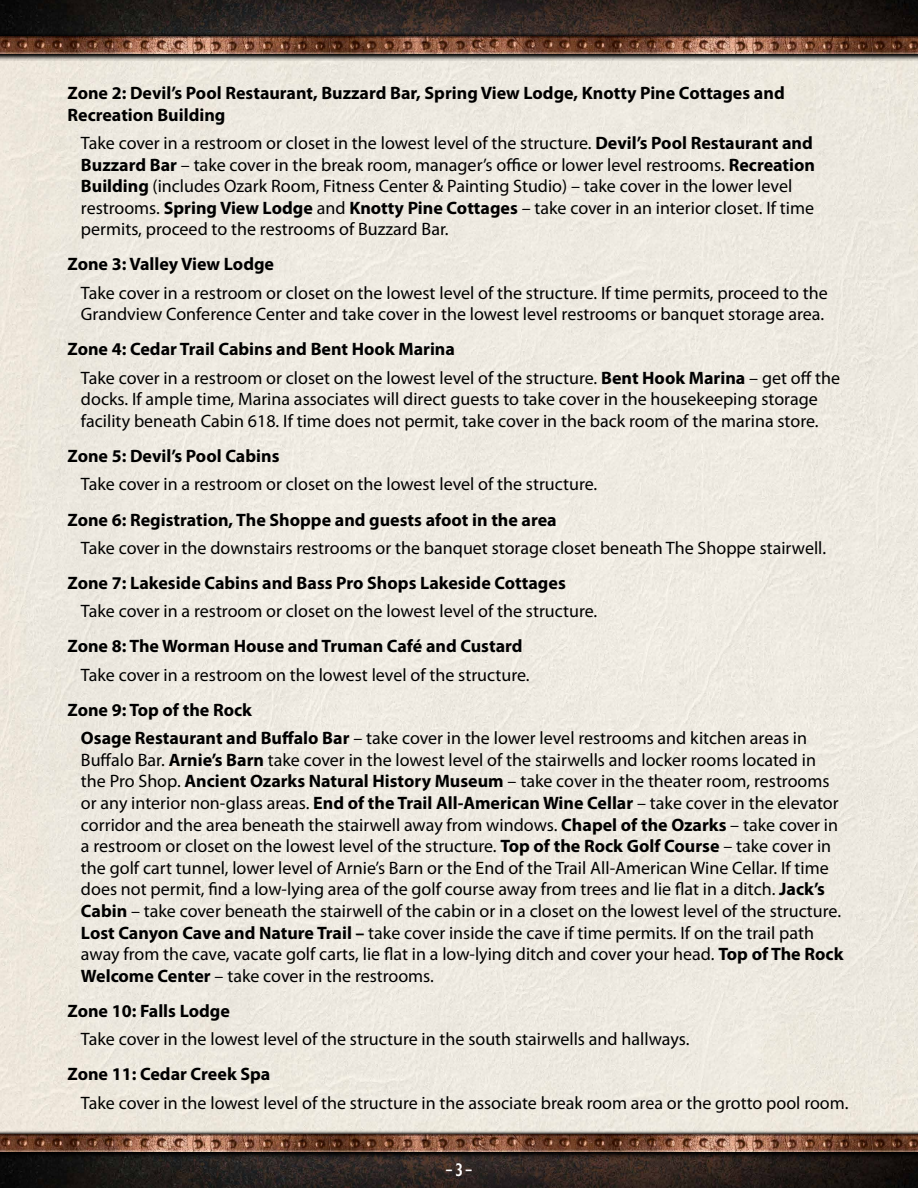
<style>
.page{position:relative;width:918px;height:1188px;background:#fff}
.page>*{position:absolute;margin:0;border:0;box-sizing:border-box;transform-origin:0 0}
.t1{font:18px/21.6px "Myriad Pro";color:#000}
.t2{font:700 18px/21.6px "Myriad Pro";color:#000}
.t3{font:700 18px "Modesto Condensed";color:#fff}
.s1{font-weight:700}
</style>
<div class="page">
<div style="left:0;top:61px;width:918px;height:1070px;background:#eee9e0"></div>
<img style="left:0;top:0;width:918px;height:33px">
<div style="left:0;top:34px;width:918px;height:27px;background:linear-gradient(to right,#b0aca4,#aeaca5)"></div>
<svg style="left:0;top:33px;width:918px;height:24px;background:#262321"></svg>
<img style="left:0;top:36px;width:918px;height:18px">
<img style="left:0;top:1159px;width:918px;height:29px">
<svg style="left:0;top:1155px;width:918px;height:4px;background:#231c1a"></svg>
<svg style="left:0;top:1131px;width:918px;height:24px;background:#4e4b48"></svg>
<img style="left:0;top:1134px;width:918px;height:18px">
<p class="t2" style="left:67px;top:82px;width:719px">Zone 2: Devil’s Pool Restaurant, Buzzard Bar, Spring View Lodge, Knotty Pine Cottages and<br>Recreation Building</p>
<p class="t1" style="left:81px;top:132px;width:736px">Take cover in a restroom or closet in the lowest level of the structure. <span class="s1">Devil’s Pool Restaurant and Buzzard Bar</span> – take cover in the break room, manager’s office or lower level restrooms. <span class="s1">Recreation Building</span> (includes Ozark Room, Fitness Center &amp; Painting Studio) – take cover in the lower level restrooms. <span class="s1">Spring View Lodge</span> and <span class="s1">Knotty Pine Cottages</span> – take cover in an interior closet. If time permits, proceed to the restrooms of Buzzard Bar.</p>
<p class="t2" style="left:67px;top:253px;width:208px">Zone 3: Valley View Lodge</p>
<p class="t1" style="left:81px;top:282px;width:748px">Take cover in a restroom or closet on the lowest level of the structure. If time permits, proceed to the<br>Grandview Conference Center and take cover in the lowest level restrooms or banquet storage area.</p>
<p class="t1" style="left:81px;top:335px;width:761px;line-height:28.3px;text-indent:-14px"><span class="s1">Zone 4: Cedar Trail Cabins and Bent Hook Marina<br></span>Take cover in a restroom or closet on the lowest level of the structure. <span class="s1">Bent Hook Marina</span> – get off the</p>
<p class="t1" style="left:81px;top:388px;width:739px">docks. If ample time, Marina associates will direct guests to take cover in the housekeeping storage facility beneath Cabin 618. If time does not permit, take cover in the back room of the marina store.</p>
<p class="t2" style="left:67px;top:445px;width:214px">Zone 5: Devil’s Pool Cabins</p>
<p class="t1" style="left:81px;top:473px;width:518px">Take cover in a restroom or closet on the lowest level of the structure.</p>
<p class="t2" style="left:67px;top:508px;width:491px">Zone 6: Registration, The Shoppe and guests afoot in the area</p>
<p class="t1" style="left:81px;top:537px;width:747px">Take cover in the downstairs restrooms or the banquet storage closet beneath The Shoppe stairwell.</p>
<p class="t2" style="left:67px;top:572px;width:500px">Zone 7: Lakeside Cabins and Bass Pro Shops Lakeside Cottages</p>
<p class="t1" style="left:81px;top:600px;width:518px">Take cover in a restroom or closet on the lowest level of the structure.</p>
<p class="t2" style="left:67px;top:635px;width:457px">Zone 8: The Worman House and Truman Café and Custard</p>
<p class="t1" style="left:81px;top:664px;width:450px">Take cover in a restroom on the lowest level of the structure.</p>
<p class="t1" style="left:81px;top:695px;width:728px;line-height:28.3px;text-indent:-14px"><span class="s1">Zone 9: Top of the Rock<br>Osage Restaurant and Buffalo Bar</span> – take cover in the lower level restrooms and kitchen areas in</p>
<p class="t1" style="left:81px;top:749px;width:764px">Buffalo Bar. <span class="s1">Arnie’s Barn</span> take cover in the lowest level of the stairwells and locker rooms located in the Pro Shop. <span class="s1">Ancient Ozarks Natural History Museum</span> – take cover in the theater room, restrooms or any interior non-glass areas. <span class="s1">End of the Trail All-American Wine Cellar</span> – take cover in the elevator corridor and the area beneath the stairwell away from windows. <span class="s1">Chapel of the Ozarks</span> – take cover in a restroom or closet on the lowest level of the structure. <span class="s1">Top of the Rock Golf Course</span> – take cover in the golf cart tunnel, lower level of Arnie’s Barn or the End of the Trail All-American Wine Cellar. If time does not permit, find a low-lying area of the golf course away from trees and lie flat in a ditch. <span class="s1">Jack’s Cabin</span> – take cover beneath the stairwell of the cabin or in a closet on the lowest level of the structure.<br><span class="s1">Lost Canyon Cave and Nature Trail –</span> take cover inside the cave if time permits. If on the trail path away from the cave, vacate golf carts, lie flat in a low-lying ditch and cover your head. <span class="s1">Top of The Rock Welcome Center</span> – take cover in the restrooms.</p>
<p class="t2" style="left:67px;top:1000px;width:164px">Zone 10: Falls Lodge</p>
<p class="t1" style="left:81px;top:1028px;width:610px">Take cover in the lowest level of the structure in the south stairwells and hallways.</p>
<p class="t2" style="left:67px;top:1063px;width:204px">Zone 11: Cedar Creek Spa</p>
<p class="t1" style="left:81px;top:1092px;width:769px">Take cover in the lowest level of the structure in the associate break room area or the grotto pool room.</p>
<p class="t3" style="left:445px;top:1160px;width:29px">– 3 –</p>
</div>
